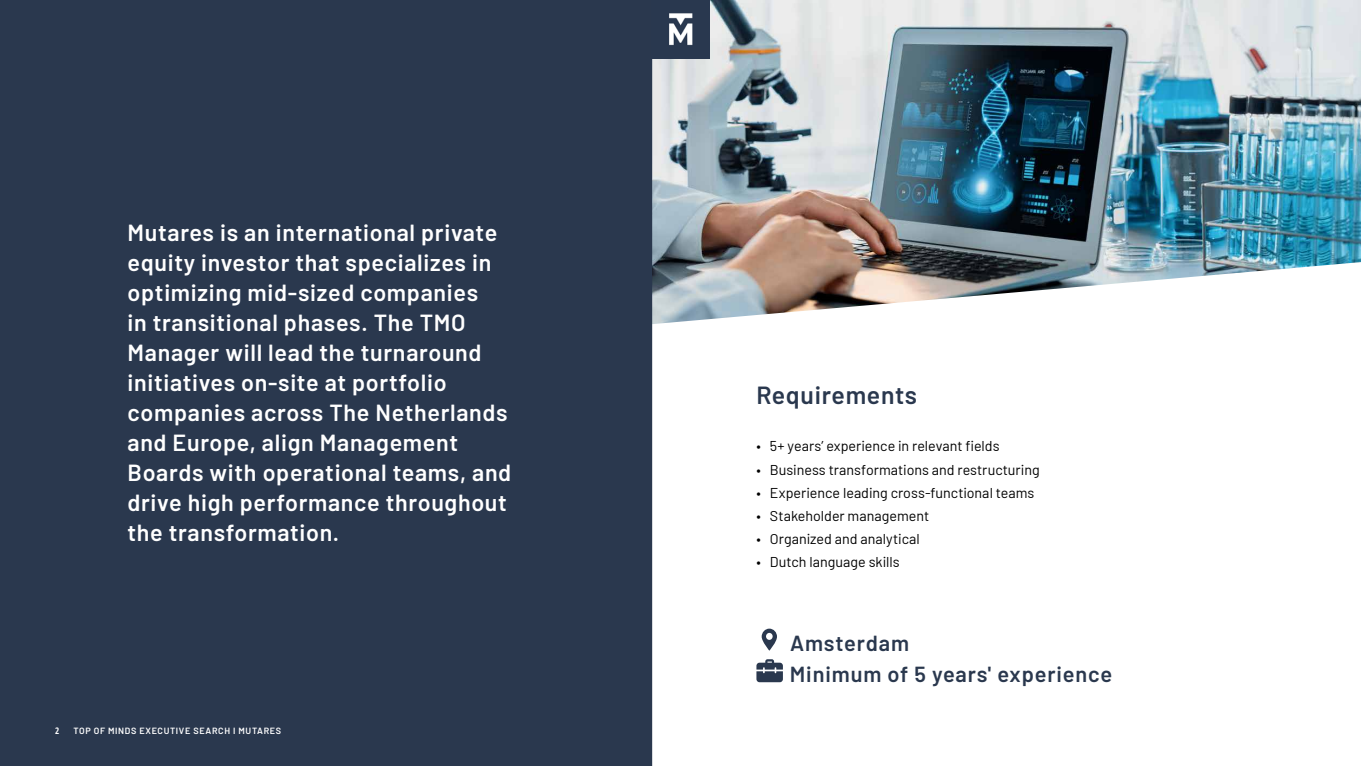
<style>
.page{position:relative;width:1361px;height:766px;background:#fff}
.page>*{position:absolute;margin:0;border:0;box-sizing:border-box;transform-origin:0 0}
.t1{font:600 24.75px "Barlow";letter-spacing:.03em;color:#2a384e}
.t2{font:600 23.25px/30px "Barlow";letter-spacing:.03em;color:#fff}
.t3{font:600 21.75px/31.5px "Barlow";letter-spacing:.04em;color:#2a384e}
.t4{font:14.25px "Barlow";color:#000}
.t5{font:600 9px "Barlow";letter-spacing:.07em;color:#fff}
.t6{font:700 condensed 9px "Open Sans";color:#fff}
</style>
<div class="page">
<img style="left:652px;top:0;width:708px;height:262px">
<svg style="left:652px;top:262px;width:709px;height:503px"></svg>
<div style="left:0;top:0;width:652px;height:765px;background:#2a384e"></div>
<img style="left:652px;top:0;width:57px;height:58px">
<svg style="left:761px;top:628px;width:16px;height:22px"></svg>
<svg style="left:756px;top:659px;width:27px;height:23px"></svg>
<p class="t2" style="left:127px;top:215px;width:385px">Mutares is an international private equity investor that specializes in optimizing mid-sized companies<br>in transitional phases. The TMO<br>Manager will lead the turnaround initiatives on-site at portfolio companies across The Netherlands and Europe, align Management<br>Boards with operational teams, and drive high performance throughout the transformation.</p>
<p class="t6" style="left:55px;top:724px;width:6px">2</p>
<p class="t5" style="left:73px;top:724px;width:209px">TOP OF MINDS EXECUTIVE SEARCH I MUTARES</p>
<p class="t1" style="left:756px;top:377px;width:162px">Requirements</p>
<p class="t4" style="left:756px;top:436px;width:245px">• 5+ years’ experience in relevant fields</p>
<p class="t4" style="left:756px;top:459px;width:285px">• Business transformations and restructuring</p>
<p class="t4" style="left:756px;top:482px;width:279px">• Experience leading cross-functional teams</p>
<p class="t4" style="left:756px;top:505px;width:174px">• Stakeholder management</p>
<p class="t4" style="left:756px;top:528px;width:165px">• Organized and analytical</p>
<p class="t4" style="left:756px;top:551px;width:145px">• Dutch language skills</p>
<p class="t3" style="left:790px;top:625px;width:324px">Amsterdam<br>Minimum of 5 years' experience</p>
</div>
